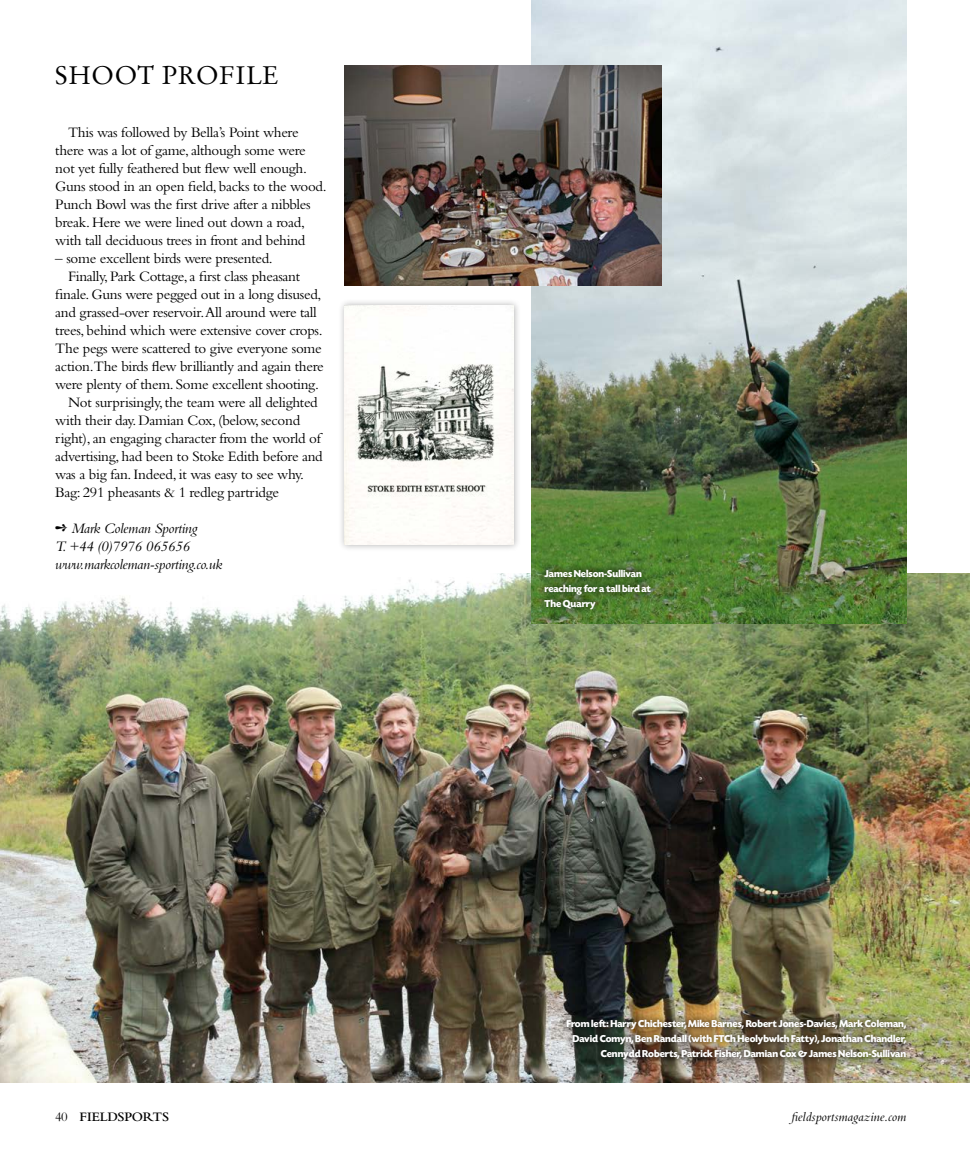
<style>
.page{position:relative;width:970px;height:1170px;background:#fff}
.page>*{position:absolute;margin:0;border:0;box-sizing:border-box;transform-origin:0 0}
.t1{font:25.5px "Original Garamond BT";letter-spacing:.02em;color:#000}
.t2{font:15px/18px "Bembo";letter-spacing:-.02em;color:#000}
.t3{font:italic 15px/18px "Bembo";letter-spacing:-.02em;color:#000}
.t4{font:italic 13.5px "Bembo";color:#000}
.t5{font:13.5px "Bembo Semibold Os F";letter-spacing:-.005em;color:#000}
.t6{font:700 10.5px/15px "Today SH";color:#fff;text-align:right}
.s1{font-family:"Bembo"}
</style>
<div class="page">
<img style="left:0;top:573px;width:969px;height:509px">
<div style="left:337px;top:298px;width:184px;height:254px;background:#000;opacity:.3"></div>
<img style="left:344px;top:306px;width:170px;height:239px">
<img style="left:531px;top:0;width:375px;height:623px">
<img style="left:345px;top:65px;width:316px;height:220px">
<img style="left:558px;top:1011px;width:355px;height:56px">
<svg style="left:536px;top:561px;width:123px;height:56px;background:#486f2c"></svg>
<h1 class="t1" style="left:55px;top:59px;width:224px">SHOOT PROFILE</h1>
<p class="t2" style="left:55px;top:123px;width:273px;text-indent:13px">This was followed by Bella’s Point where there was a lot of game, although some were not yet fully feathered but flew well enough.<br>Guns stood in an open field, backs to the wood.<br>Punch Bowl was the first drive after a nibbles break. Here we were lined out down a road, with tall deciduous trees in front and behind</p>
<p class="t2" style="left:55px;top:249px;width:219px">– some excellent birds were presented.</p>
<p class="t2" style="left:68px;top:267px;width:233px">Finally, Park Cottage, a first class pheasant</p>
<p class="t2" style="left:55px;top:285px;width:268px">finale. Guns were pegged out in a long disused,</p>
<p class="t2" style="left:55px;top:303px;width:263px">and grassed-over reservoir.All around were tall</p>
<p class="t2" style="left:55px;top:321px;width:269px">trees, behind which were extensive cover crops.</p>
<p class="t2" style="left:55px;top:339px;width:268px">The pegs were scattered to give everyone some</p>
<p class="t2" style="left:55px;top:357px;width:270px">action.The birds flew brilliantly and again there</p>
<p class="t2" style="left:55px;top:375px;width:265px">were plenty of them. Some excellent shooting.</p>
<p class="t2" style="left:68px;top:393px;width:251px">Not surprisingly, the team were all delighted</p>
<p class="t2" style="left:55px;top:411px;width:246px">with their day. Damian Cox, (below, second</p>
<p class="t2" style="left:55px;top:429px;width:267px">right), an engaging character from the world of</p>
<p class="t2" style="left:55px;top:447px;width:269px">advertising, had been to Stoke Edith before and</p>
<p class="t2" style="left:55px;top:465px;width:250px">was a big fan. Indeed, it was easy to see why.</p>
<p class="t2" style="left:55px;top:483px;width:225px">Bag: 291 pheasants &amp; 1 redleg partridge</p>
<p class="t3" style="left:55px;top:519px;width:169px">➺ Mark Coleman Sporting<br>T. +44 (0)7976 065656 www.markcoleman-sporting.co.uk</p>
<p class="t6" style="left:544px;top:566px;width:108px;text-align:left">James Nelson-Sullivan reaching for a tall bird at<br>The Quarry</p>
<p class="t6" style="left:566px;top:1016px;width:341px">From left: Harry Chichester, Mike Barnes, Robert Jones-Davies, Mark Coleman,<br>David Comyn, Ben Randall (with FTCh Heolybwlch Fatty), Jonathan Chandler,<br>Cennydd Roberts, Patrick Fisher, Damian Cox &amp; James Nelson-Sullivan</p>
<p class="t5" style="left:55px;top:1108px;width:115px"><span class="s1">40</span> FIELDSPORTS</p>
<p class="t4" style="left:791px;top:1108px;width:116px">fieldsportsmagazine.com</p>
</div>
